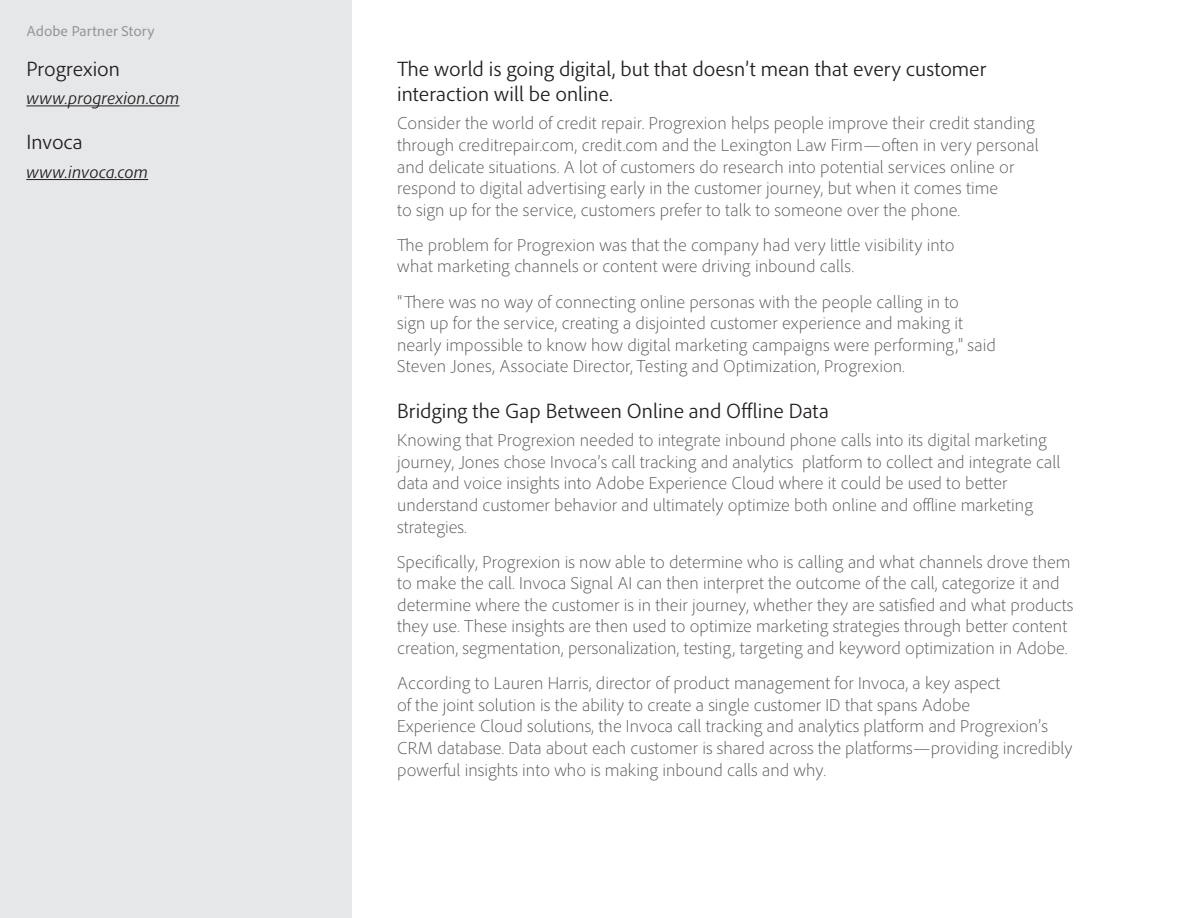
<style>
.page{position:relative;width:1188px;height:918px;background:#fff}
.page>*{position:absolute;margin:0;border:0;box-sizing:border-box;transform-origin:0 0}
.Page__bodycopy{font:300 21px/25.2px "Adobe Clean";color:#231f20}
.Sidebar_p2__Company{font:300 21px "Adobe Clean";color:#231f20}
.Page__bodycopy-2{font:300 18px/21.6px "Adobe Clean";color:#57585a}
.Sidebar__URL{font:italic 300 18px "Adobe Clean";letter-spacing:-.005em;color:#231f20}
.t1{font:15px "Adobe Clean";color:#939598}
</style>
<div class="page">
<div style="left:0;top:0;width:352px;height:918px;background:#e6e7e9"></div>
<hr style="left:26px;top:105px;width:153px;height:1px;background:#231f20">
<hr style="left:26px;top:179px;width:122px;height:1px;background:#231f20">
<p class="t1" style="left:26px;top:22px;width:130px">Adobe Partner Story</p>
<p class="Sidebar_p2__Company" style="left:26px;top:55px;width:95px">Progrexion</p>
<p class="Sidebar__URL" style="left:26px;top:86px;width:155px">www.progrexion.com</p>
<p class="Sidebar_p2__Company" style="left:26px;top:129px;width:58px">Invoca</p>
<p class="Sidebar__URL" style="left:26px;top:160px;width:123px">www.invoca.com</p>
<p class="Page__bodycopy" style="left:397px;top:56px;width:591px">The world is going digital, but that doesn’t mean that every customer interaction will be online.</p>
<p class="Page__bodycopy-2" style="left:397px;top:112px;width:643px">Consider the world of credit repair. Progrexion helps people improve their credit standing through creditrepair.com, credit.com and the Lexington Law Firm—often in very personal and delicate situations. A lot of customers do research into potential services online or respond to digital advertising early in the customer journey, but when it comes time<br>to sign up for the service, customers prefer to talk to someone over the phone.</p>
<p class="Page__bodycopy-2" style="left:397px;top:234px;width:559px">The problem for Progrexion was that the company had very little visibility into what marketing channels or content were driving inbound calls.</p>
<p class="Page__bodycopy-2" style="left:397px;top:291px;width:600px">“There was no way of connecting online personas with the people calling in to<br>sign up for the service, creating a disjointed customer experience and making it nearly impossible to know how digital marketing campaigns were performing,” said Steven Jones, Associate Director, Testing and Optimization, Progrexion.</p>
<p class="Page__bodycopy" style="left:397px;top:398px;width:433px">Bridging the Gap Between Online and Offline Data</p>
<p class="Page__bodycopy-2" style="left:397px;top:429px;width:665px">Knowing that Progrexion needed to integrate inbound phone calls into its digital marketing journey, Jones chose Invoca’s call tracking and analytics platform to collect and integrate call data and voice insights into Adobe Experience Cloud where it could be used to better understand customer behavior and ultimately optimize both online and offline marketing strategies.</p>
<p class="Page__bodycopy-2" style="left:397px;top:551px;width:678px">Specifically, Progrexion is now able to determine who is calling and what channels drove them to make the call. Invoca Signal AI can then interpret the outcome of the call, categorize it and determine where the customer is in their journey, whether they are satisfied and what products they use. These insights are then used to optimize marketing strategies through better content creation, segmentation, personalization, testing, targeting and keyword optimization in Adobe.</p>
<p class="Page__bodycopy-2" style="left:397px;top:672px;width:677px">According to Lauren Harris, director of product management for Invoca, a key aspect<br>of the joint solution is the ability to create a single customer ID that spans Adobe<br>Experience Cloud solutions, the Invoca call tracking and analytics platform and Progrexion’s CRM database. Data about each customer is shared across the platforms—providing incredibly powerful insights into who is making inbound calls and why.</p>
</div>
